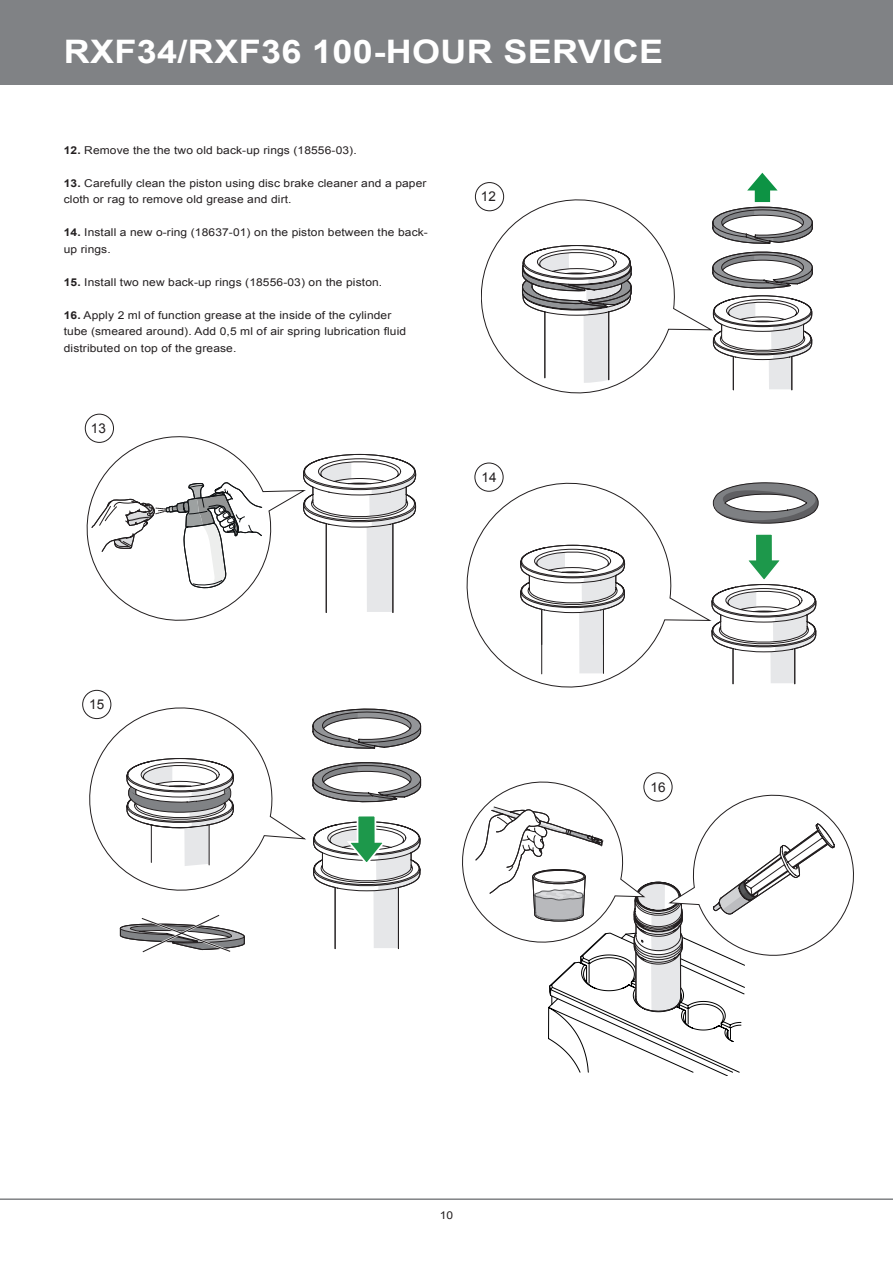
<style>
.page{position:relative;width:893px;height:1263px;background:#fff}
.page>*{position:absolute;margin:0;border:0;box-sizing:border-box;transform-origin:0 0}
.t1{font:700 32.4px "Arial";letter-spacing:.01em;color:#fff;scale:1.11 1}
.t2{font:13.5px "Arial";letter-spacing:.01em;color:#231f20}
.t3{font:10.8px/16.5px "Arial";letter-spacing:.01em;color:#231f20;scale:1.11 1}
.s1{font-weight:700}
</style>
<div class="page">
<div style="left:0;top:0;width:893px;height:85px;background:#808285"></div>
<hr style="left:0;top:1198px;width:893px;height:2px;background:#808285">
<svg style="left:467px;top:482px;width:240px;height:205px"></svg>
<svg style="left:706px;top:482px;width:113px;height:42px"></svg>
<svg style="left:707px;top:534px;width:110px;height:151px"></svg>
<svg style="left:516px;top:544px;width:113px;height:131px"></svg>
<svg style="left:481px;top:186px;width:226px;height:207px"></svg>
<svg style="left:519px;top:245px;width:114px;height:138px"></svg>
<svg style="left:707px;top:173px;width:106px;height:218px"></svg>
<svg style="left:87px;top:436px;width:329px;height:184px"></svg>
<svg style="left:89px;top:708px;width:332px;height:244px"></svg>
<div style="left:85px;top:414px;width:29px;height:28px;background:#fff;border-radius:50%"></div>
<div style="left:85px;top:414px;width:29px;height:29px;border:1px solid #231f20;border-radius:50%"></div>
<div style="left:475px;top:463px;width:28px;height:28px;background:#fff;border-radius:50%"></div>
<div style="left:474px;top:463px;width:29px;height:29px;border:1px solid #231f20;border-radius:50%"></div>
<div style="left:475px;top:183px;width:29px;height:28px;background:#fff;border-radius:50%"></div>
<div style="left:475px;top:182px;width:29px;height:29px;border:1px solid #231f20;border-radius:50%"></div>
<div style="left:83px;top:690px;width:28px;height:28px;background:#fff;border-radius:50%"></div>
<div style="left:82px;top:690px;width:29px;height:29px;border:1px solid #231f20;border-radius:50%"></div>
<div style="left:643px;top:772px;width:29px;height:29px;border:1px solid #231f20;border-radius:50%"></div>
<svg style="left:462px;top:782px;width:392px;height:294px"></svg>
<h1 class="t1" style="left:64px;top:30px;width:541px">RXF34/RXF36 100-HOUR SERVICE</h1>
<p class="t3" style="left:64px;top:142px;width:265px"><span class="s1">12.</span> Remove the the two old back-up rings (18556-03).</p>
<p class="t3" style="left:64px;top:175px;width:328px"><span class="s1">13.</span> Carefully clean the piston using disc brake cleaner and a paper cloth or rag to remove old grease and dirt.</p>
<p class="t3" style="left:64px;top:224px;width:330px"><span class="s1">14.</span> Install a new o-ring (18637-01) on the piston between the back&shy;up rings.</p>
<p class="t3" style="left:64px;top:274px;width:288px"><span class="s1">15.</span> Install two new back-up rings (18556-03) on the piston.</p>
<p class="t3" style="left:64px;top:307px;width:310px"><span class="s1">16.</span> Apply 2 ml of function grease at the inside of the cylinder tube (smeared around). Add 0,5 ml of air spring lubrication fluid distributed on top of the grease.</p>
<p class="t2" style="left:91px;top:419px;width:17px">13</p>
<p class="t2" style="left:481px;top:188px;width:17px">12</p>
<p class="t2" style="left:481px;top:468px;width:17px">14</p>
<p class="t2" style="left:89px;top:695px;width:17px">15</p>
<p class="t2" style="left:650px;top:778px;width:17px">16</p>
<p class="t3" style="left:440px;top:1206px;width:14px">10</p>
</div>
